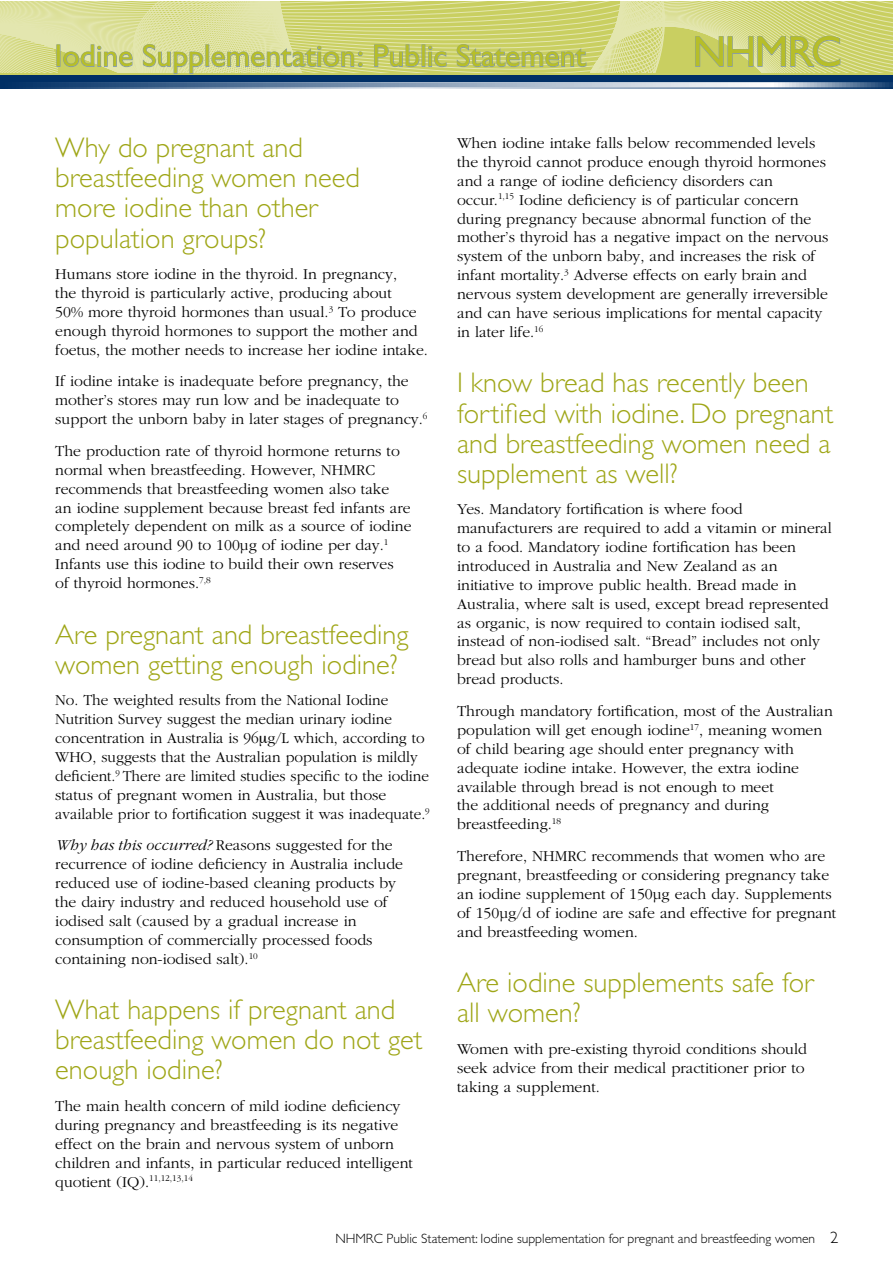
<style>
.page{position:relative;width:893px;height:1263px;background:#fff}
.page>*{position:absolute;margin:0;border:0;box-sizing:border-box;transform-origin:0 0}
.t1{font:43.5px "Gill Sans";letter-spacing:-.04em;color:#b6be29}
.t2{font:31.5px "Gill Sans";color:#b6be29}
.t3{font:300 28.5px/30px "Gill Sans";color:#9fa617}
.t4{font:300 15.75px/18.9px "Garamond";color:#000}
.t5{font:300 13.5px "Gill Sans";color:#000}
.s1{font-style:italic}
.s2{font-size:16.5px}
</style>
<div class="page">
<svg style="left:0;top:82px;width:892px;height:7px;background:#7f97b2"></svg>
<div style="left:0;top:70px;width:892px;height:12px;background:#002f65"></div>
<svg style="left:0;top:1px;width:892px;height:73px;background:#d0d688"></svg>
<h2 class="t2" style="left:55px;top:38px;width:533px">Iodine Supplementation: Public Statement</h2>
<h1 class="t1" style="left:692px;top:27px;width:151px">NHMRC</h1>
<h3 class="t3" style="left:55px;top:133px;width:306px">Why do pregnant and breastfeeding women need more iodine than other population groups?</h3>
<p class="t4" style="left:55px;top:265px;width:374px">Humans store iodine in the thyroid. In pregnancy,<br>the thyroid is particularly active, producing about<br>50% more thyroid hormones than usual.<sup>3</sup> To produce enough thyroid hormones to support the mother and foetus, the mother needs to increase her iodine intake.</p>
<p class="t4" style="left:55px;top:372px;width:374px">If iodine intake is inadequate before pregnancy, the mother’s stores may run low and be inadequate to support the unborn baby in later stages of pregnancy.<sup>6</sup></p>
<p class="t4" style="left:55px;top:442px;width:358px">The production rate of thyroid hormone returns to normal when breastfeeding. However, NHMRC recommends that breastfeeding women also take<br>an iodine supplement because breast fed infants are completely dependent on milk as a source of iodine and need around 90 to 100µg of iodine per day.<sup>1<br></sup>Infants use this iodine to build their own reserves<br>of thyroid hormones.<sup>7,8</sup></p>
<h3 class="t3" style="left:55px;top:619px;width:355px">Are pregnant and breastfeeding women getting enough iodine?</h3>
<p class="t4" style="left:55px;top:691px;width:376px">No. The weighted results from the National Iodine Nutrition Survey suggest the median urinary iodine concentration in Australia is 96 g/L which, according to WHO, suggests that the Australian population is mildly deficient.<sup>9</sup> There are limited studies specific to the iodine status of pregnant women in Australia, but those available prior to fortification suggest it was inadequate.<sup>9</sup></p>
<p class="t4" style="left:55px;top:836px;width:349px"><span class="s1">Why has this occurred?</span> Reasons suggested for the recurrence of iodine deficiency in Australia include reduced use of iodine-based cleaning products by the dairy industry and reduced household use of iodised salt (caused by a gradual increase in consumption of commercially processed foods containing non-iodised salt).<sup>10</sup></p>
<h3 class="t3" style="left:55px;top:995px;width:369px">What happens if pregnant and breastfeeding women do not get enough iodine?</h3>
<p class="t4" style="left:55px;top:1097px;width:359px">The main health concern of mild iodine deficiency during pregnancy and breastfeeding is its negative effect on the brain and nervous system of unborn children and infants, in particular reduced intelligent quotient (IQ).<sup>11,12,13,14</sup></p>
<p class="t4" style="left:457px;top:134px;width:373px">When iodine intake falls below recommended levels the thyroid cannot produce enough thyroid hormones and a range of iodine deficiency disorders can occur.<sup>1,15</sup> Iodine deficiency is of particular concern during pregnancy because abnormal function of the mother’s thyroid has a negative impact on the nervous system of the unborn baby, and increases the risk of infant mortality.<sup>3</sup> Adverse effects on early brain and nervous system development are generally irreversible and can have serious implications for mental capacity in later life.<sup>16</sup></p>
<h3 class="t3" style="left:457px;top:368px;width:378px">I know bread has recently been fortified with iodine. Do pregnant and breastfeeding women need a supplement as well?</h3>
<p class="t4" style="left:457px;top:500px;width:376px">Yes. Mandatory fortification is where food manufacturers are required to add a vitamin or mineral to a food. Mandatory iodine fortification has been introduced in Australia and New Zealand as an initiative to improve public health. Bread made in Australia, where salt is used, except bread represented as organic, is now required to contain iodised salt, instead of non-iodised salt. “Bread” includes not only bread but also rolls and hamburger buns and other bread products.</p>
<p class="t4" style="left:457px;top:702px;width:377px">Through mandatory fortification, most of the Australian population will get enough iodine<sup>17</sup>, meaning women of child bearing age should enter pregnancy with adequate iodine intake. However, the extra iodine available through bread is not enough to meet<br>the additional needs of pregnancy and during breastfeeding.<sup>18</sup></p>
<p class="t4" style="left:457px;top:847px;width:381px">Therefore, NHMRC recommends that women who are pregnant, breastfeeding or considering pregnancy take an iodine supplement of 150µg each day. Supplements of 150µg/d of iodine are safe and effective for pregnant and breastfeeding women.</p>
<h3 class="t3" style="left:457px;top:968px;width:358px">Are iodine supplements safe for all women?</h3>
<p class="t4" style="left:457px;top:1039px;width:351px">Women with pre-existing thyroid conditions should seek advice from their medical practitioner prior to taking a supplement.</p>
<p class="t5" style="left:335px;top:1231px;width:504px">NHMRC Public Statement: Iodine supplementation for pregnant and breastfeeding women <span class="s2">2</span></p>
</div>
